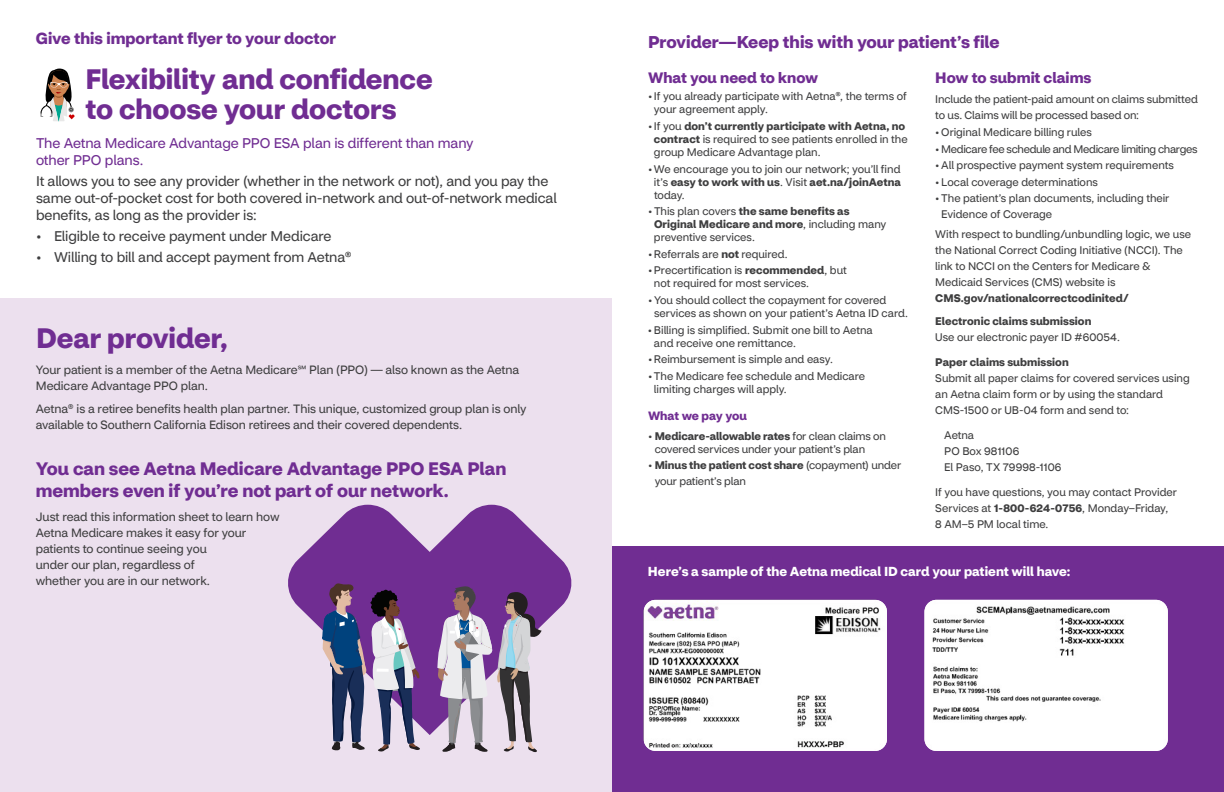
<style>
.page{position:relative;width:1224px;height:792px;background:#fff}
.page>*{position:absolute;margin:0;border:0;box-sizing:border-box;transform-origin:0 0}
.t1{font:700 28px/30px "CVS Health Sans";letter-spacing:-.005em;color:#702d92}
.t2{font:700 18px/22.6px "CVS Health Sans";color:#702d92}
.t3{font:700 17px "CVS Health Sans";color:#702d92}
.t4{font:700 16px "CVS Health Sans";color:#702d92}
.t5{font:700 15px "CVS Health Sans";color:#702d92}
.t6{font:14px/16.8px "CVS Health Sans";letter-spacing:-.005em;color:#3e3e3f}
.t7{font:14px/16.8px "CVS Health Sans";letter-spacing:-.005em;color:#702d92}
.t8{font:700 13px "CVS Health Sans";color:#fff}
.t9{font:12px/16px "CVS Health Sans";letter-spacing:-.005em;color:#3e3e3f}
.t10{font:700 12px "CVS Health Sans";letter-spacing:-.005em;color:#702d92}
.t11{font:11px/16px "CVS Health Sans";letter-spacing:-.005em;color:#3e3e3f}
.t12{font:700 11px "CVS Health Sans";letter-spacing:.005em;color:#3e3e3f}
.t13{font:11px "CVS Health Sans";letter-spacing:-.03em;color:#3e3e3f}
.s1{font-weight:700}
</style>
<div class="page">
<div style="left:612px;top:546px;width:612px;height:246px;background:#702d92"></div>
<div style="left:0;top:298px;width:612px;height:494px;background:#ece0ee"></div>
<svg style="left:40px;top:69px;width:35px;height:52px"></svg>
<svg style="left:288px;top:505px;width:284px;height:230px;fill:#702d92"></svg>
<svg style="left:322px;top:583px;width:99px;height:169px"></svg>
<svg style="left:437px;top:585px;width:105px;height:168px"></svg>
<img style="left:644px;top:600px;width:243px;height:151px">
<img style="left:924px;top:600px;width:244px;height:151px">
<p class="t4" style="left:36px;top:28px;width:302px">Give this important flyer to your doctor</p>
<h2 class="t1" style="left:86px;top:65px;width:349px">Flexibility and confidence to choose your doctors</h2>
<p class="t7" style="left:36px;top:135px;width:439px">The Aetna Medicare Advantage PPO ESA plan is different than many other PPO plans.</p>
<p class="t6" style="left:36px;top:173px;width:522px">It allows you to see any provider (whether in the network or not), and you pay the same out-of-pocket cost for both covered in-network and out-of-network medical benefits, as long as the provider is:</p>
<p class="t6" style="left:36px;top:228px;width:297px">• Eligible to receive payment under Medicare</p>
<p class="t6" style="left:36px;top:249px;width:317px">• Willing to bill and accept payment from Aetna®</p>
<h2 class="t1" style="left:36px;top:323px;width:193px">Dear provider,</h2>
<p class="t9" style="left:36px;top:362px;width:485px">Your patient is a member of the Aetna Medicare℠ Plan (PPO) — also known as the Aetna<br>Medicare Advantage PPO plan.</p>
<p class="t9" style="left:36px;top:401px;width:492px">Aetna® is a retiree benefits health plan partner. This unique, customized group plan is only available to Southern California Edison retirees and their covered dependents.</p>
<h3 class="t2" style="left:36px;top:457px;width:472px">You can see Aetna Medicare Advantage PPO ESA Plan members even if you’re not part of our network.</h3>
<p class="t9" style="left:36px;top:508px;width:245px">Just read this information sheet to learn how Aetna Medicare makes it easy for your patients to continue seeing you<br>under our plan, regardless of<br>whether you are in our network.</p>
<h3 class="t3" style="left:648px;top:31px;width:353px">Provider—Keep this with your patient’s file</h3>
<h4 class="t5" style="left:648px;top:68px;width:172px">What you need to know</h4>
<p class="t11" style="left:654px;top:90px;width:254px;line-height:13px;text-indent:-6px">• If you already participate with Aetna®, the terms of your agreement apply.</p>
<p class="t11" style="left:654px;top:120px;width:255px;line-height:13px;text-indent:-6px">• If you <span class="s1">don’t currently participate with Aetna, no contract</span> is required to see patients enrolled in the group Medicare Advantage plan.</p>
<p class="t11" style="left:654px;top:162px;width:249px;line-height:13px;text-align:justify;text-indent:-6px">• We encourage you to join our network; you’ll find it’s <span class="s1">easy to work with us</span>. Visit <span class="s1">aet.na/joinAetna </span>today.</p>
<p class="t11" style="left:654px;top:205px;width:234px;line-height:13px;text-indent:-6px">• This plan covers <span class="s1">the same benefits as<br>Original Medicare and more</span>, including many preventive services.</p>
<p class="t11" style="left:648px;top:246px;width:141px">• Referrals are <span class="s1">not</span> required.</p>
<p class="t11" style="left:654px;top:264px;width:194px;line-height:13px;text-indent:-6px">• Precertification is <span class="s1">recommended</span>, but not required for most services.</p>
<p class="t11" style="left:654px;top:294px;width:255px;line-height:13px;text-indent:-6px">• You should collect the copayment for covered services as shown on your patient’s Aetna ID card.</p>
<p class="t11" style="left:654px;top:323px;width:220px;line-height:13px;text-indent:-6px">• Billing is simplified. Submit one bill to Aetna and receive one remittance.</p>
<p class="t11" style="left:648px;top:351px;width:186px">• Reimbursement is simple and easy.</p>
<p class="t11" style="left:654px;top:369px;width:213px;line-height:13px;text-indent:-6px">• The Medicare fee schedule and Medicare limiting charges will apply.</p>
<h5 class="t10" style="left:648px;top:408px;width:100px">What we pay you</h5>
<p class="t11" style="left:655px;top:429px;width:233px;line-height:13px;text-indent:-7px">• <span class="s1">Medicare-allowable rates</span> for clean claims on covered services under your patient’s plan</p>
<p class="t11" style="left:655px;top:458px;width:248px;text-indent:-7px">• <span class="s1">Minus the patient cost share</span> (copayment) under your patient’s plan</p>
<h4 class="t5" style="left:935px;top:68px;width:158px">How to submit claims</h4>
<p class="t11" style="left:935px;top:92px;width:264px">Include the patient-paid amount on claims submitted to us. Claims will be processed based on:</p>
<p class="t11" style="left:935px;top:124px;width:158px">• Original Medicare billing rules</p>
<p class="t13" style="left:935px;top:142px;width:264px">• Medicare fee schedule and Medicare limiting charges</p>
<p class="t11" style="left:935px;top:157px;width:240px">• All prospective payment system requirements</p>
<p class="t11" style="left:935px;top:174px;width:164px">• Local coverage determinations</p>
<p class="t11" style="left:941px;top:191px;width:230px;text-indent:-6px">• The patient’s plan documents, including their<br>Evidence of Coverage</p>
<p class="t11" style="left:935px;top:226px;width:257px">With respect to bundling/unbundling logic, we use the National Correct Coding Initiative (NCCI). The link to NCCI on the Centers for Medicare &amp; Medicaid Services (CMS) website is <span class="s1">CMS.gov/nationalcorrectcodinited/</span></p>
<h5 class="t12" style="left:935px;top:314px;width:158px">Electronic claims submission</h5>
<p class="t11" style="left:935px;top:329px;width:186px">Use our electronic payer ID #60054.</p>
<h5 class="t12" style="left:935px;top:355px;width:135px">Paper claims submission</h5>
<p class="t11" style="left:935px;top:370px;width:256px">Submit all paper claims for covered services using an Aetna claim form or by using the standard<br>CMS-1500 or UB-04 form and send to:</p>
<p class="t11" style="left:944px;top:427px;width:119px">Aetna<br>PO Box 981106<br>El Paso, TX 79998-1106</p>
<p class="t11" style="left:935px;top:484px;width:243px">If you have questions, you may contact Provider<br>Services at <span class="s1">1-800-624-0756</span>, Monday–Friday,<br>8 AM–5 PM local time.</p>
<p class="t8" style="left:648px;top:564px;width:424px">Here’s a sample of the Aetna medical ID card your patient will have:</p>
</div>
